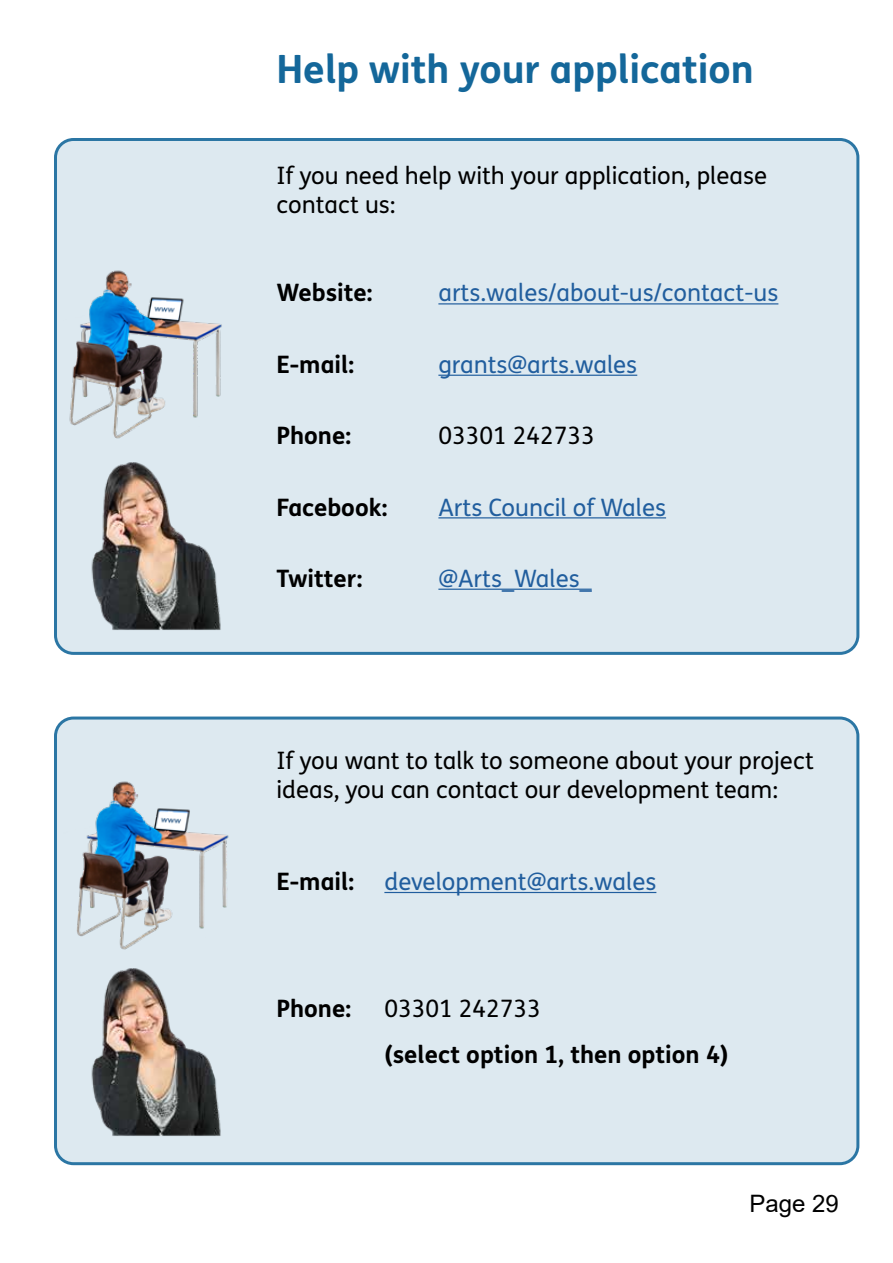
<style>
.page{position:relative;width:893px;height:1263px;background:#fff}
.page>*{position:absolute;margin:0;border:0;box-sizing:border-box;transform-origin:0 0}
.t1{font:700 39px "FS Me Pro";color:#14679a}
.t2{font:24px/28.8px "FS Me Pro";color:#000}
.t3{font:24px "FS Me Pro";color:#215e9e}
.t4{font:700 24px/45.8px "FS Me Pro";color:#000}
.t5{font:24px "Arial";color:#000}
.s1{font-weight:400}
</style>
<div class="page">
<div style="left:56px;top:718px;width:802px;height:446px;background:#dae7ef;border-radius:18px"></div>
<div style="left:54px;top:716px;width:805px;height:449px;border:3px solid #14679a;border-radius:18px"></div>
<div style="left:56px;top:139px;width:802px;height:514px;background:#dae7ef;border-radius:18px"></div>
<div style="left:54px;top:138px;width:805px;height:517px;border:3px solid #14679a;border-radius:18px"></div>
<hr style="left:438px;top:303px;width:340px;height:1px;background:#215e9e">
<hr style="left:438px;top:375px;width:199px;height:1px;background:#215e9e">
<hr style="left:438px;top:517px;width:228px;height:1px;background:#215e9e">
<hr style="left:438px;top:589px;width:154px;height:1px;background:#215e9e">
<hr style="left:384px;top:892px;width:272px;height:1px;background:#215e9e">
<img style="left:69px;top:270px;width:153px;height:169px">
<img style="left:91px;top:462px;width:130px;height:168px">
<img style="left:77px;top:781px;width:152px;height:169px">
<img style="left:91px;top:968px;width:130px;height:168px">
<h1 class="t1" style="left:276px;top:39px;width:479px">Help with your application</h1>
<p class="t2" style="left:276px;top:161px;width:492px">If you need help with your application, please contact us:</p>
<p class="t4" style="left:276px;top:269px;width:98px">Website:</p>
<p class="t3" style="left:438px;top:276px;width:341px">arts.wales/about-us/contact-us</p>
<p class="t4" style="left:276px;top:340px;width:79px">E-mail:</p>
<p class="t3" style="left:438px;top:348px;width:200px">grants@arts.wales</p>
<p class="t4" style="left:276px;top:412px;width:76px">Phone:</p>
<p class="t2" style="left:438px;top:421px;width:158px">03301 242733</p>
<p class="t4" style="left:276px;top:483px;width:113px">Facebook:</p>
<p class="t3" style="left:438px;top:490px;width:229px">Arts Council of Wales</p>
<p class="t4" style="left:276px;top:554px;width:88px">Twitter:</p>
<p class="t3" style="left:438px;top:562px;width:155px">@Arts_Wales_</p>
<p class="t2" style="left:276px;top:745px;width:539px">If you want to talk to someone about your project ideas, you can contact our development team:</p>
<p class="t4" style="left:276px;top:857px;width:79px">E-mail:</p>
<p class="t3" style="left:384px;top:865px;width:273px">development@arts.wales</p>
<p class="t4" style="left:276px;top:984px;width:76px">Phone:</p>
<p class="t4" style="left:384px;top:984px;width:346px"><span class="s1">03301 242733<br></span>(select option 1, then option 4)</p>
<p class="t5" style="left:749px;top:1187px;width:91px">Page 29</p>
</div>
